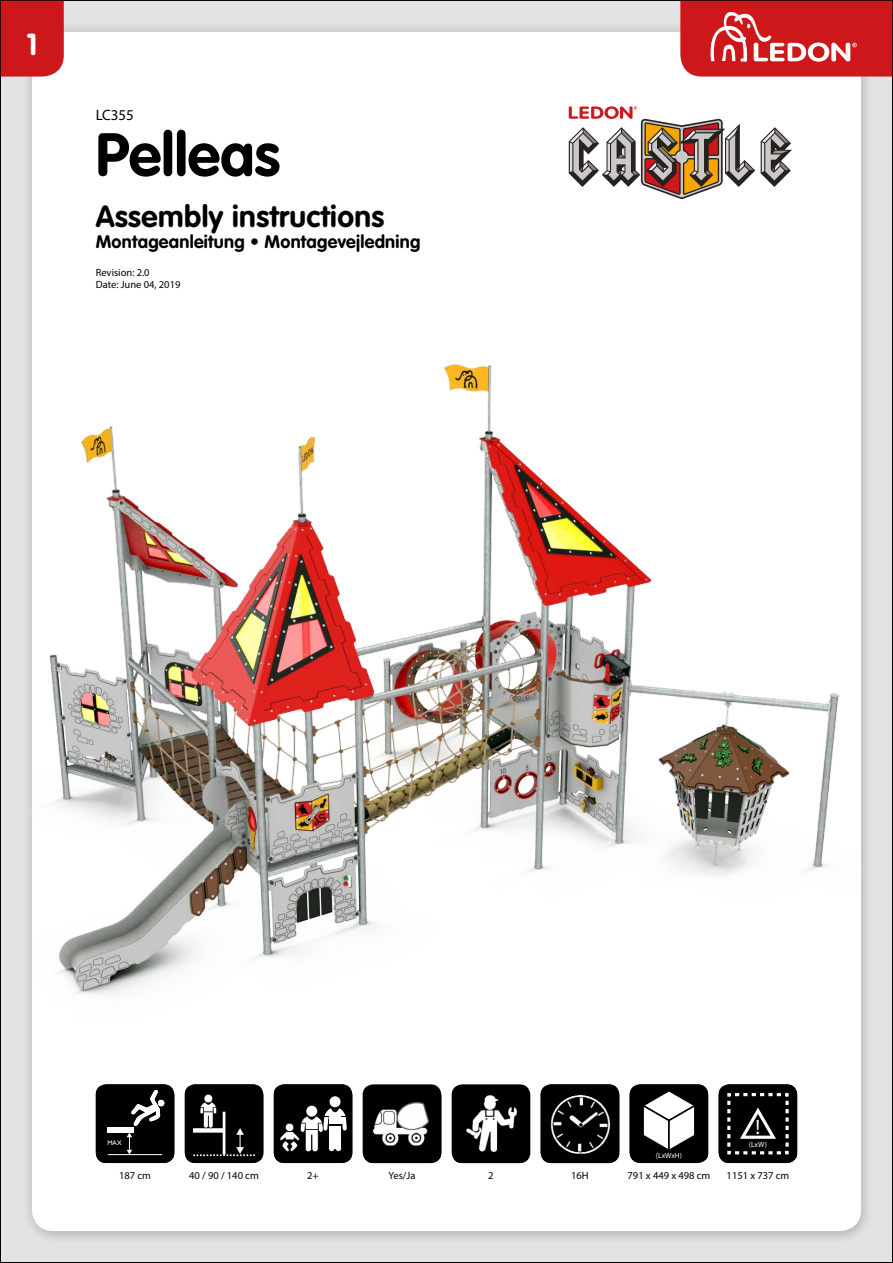
<style>
.page{position:relative;width:893px;height:1263px;background:#e3e3e3}
.page>*{position:absolute;margin:0;border:0;box-sizing:border-box;transform-origin:0 0}
.t1{font:700 60px "VAG Rounded Std";color:#000}
.t2{font:700 30px "VAG Rounded Std";letter-spacing:.015em;color:#000}
.t3{font:700 30px "VAG Rounded Std";color:#fff}
.t4{font:20.85px "Myriad Pro";color:#fff}
.t5{font:700 18px "VAG Rounded Std";letter-spacing:.015em;color:#000}
.t6{font:15px "Myriad Pro";color:#000}
.t7{font:10.5px/12.6px "Myriad Pro";color:#000}
.t8{font:7.5px "Myriad Pro";color:#fff}
.t9{font:6.6px "Gill Sans Std";color:#fff}
</style>
<div class="page">
<div style="left:21px;top:22px;width:852px;height:1222px;background:#000;opacity:.25"></div>
<div style="left:34px;top:34px;width:825px;height:1195px;background:#fff;border-radius:19px"></div>
<img style="left:21px;top:329px;width:852px;height:694px">
<div style="left:3px;top:3px;width:61px;height:74px;background:#cd171a"></div>
<svg style="left:761px;top:127px;width:31px;height:60px"></svg>
<svg style="left:569px;top:106px;width:186px;height:93px"></svg>
<svg style="left:680px;top:3px;width:210px;height:74px"></svg>
<svg style="left:719px;top:1084px;width:78px;height:79px"></svg>
<div style="left:630px;top:1084px;width:78px;height:79px;background:#000;border-radius:11px"></div>
<svg style="left:630px;top:1084px;width:78px;height:76px"></svg>
<svg style="left:96px;top:1084px;width:78px;height:79px"></svg>
<hr style="left:108px;top:1154px;width:54px;height:1px;background:#fff">
<svg style="left:185px;top:1084px;width:78px;height:79px"></svg>
<svg style="left:274px;top:1084px;width:78px;height:79px"></svg>
<div style="left:363px;top:1084px;width:78px;height:79px;background:#000;border-radius:11px"></div>
<img style="left:369px;top:1102px;width:72px;height:61px">
<div style="left:452px;top:1084px;width:78px;height:79px;background:#000;border-radius:11px"></div>
<img style="left:454px;top:1095px;width:74px;height:68px">
<img style="left:541px;top:1084px;width:78px;height:79px">
<h2 class="t3" style="left:26px;top:27px;width:13px">1</h2>
<h3 class="t6" style="left:96px;top:105px;width:40px">LC355</h3>
<h1 class="t1" style="left:96px;top:120px;width:186px">Pelleas</h1>
<h2 class="t2" style="left:96px;top:199px;width:290px">Assembly instructions</h2>
<h3 class="t5" style="left:96px;top:232px;width:326px">Montageanleitung • Montagevejledning</h3>
<p class="t7" style="left:96px;top:266px;width:86px">Revision: 2.0<br>Date: June 04, 2019</p>
<p class="t9" style="left:107px;top:1139px;width:16px">MAX</p>
<p class="t8" style="left:656px;top:1151px;width:27px">(LxWxH)</p>
<p class="t7" style="left:119px;top:1169px;width:33px">187 cm</p>
<p class="t7" style="left:189px;top:1169px;width:71px">40 / 90 / 140 cm</p>
<p class="t7" style="left:307px;top:1169px;width:13px">2+</p>
<p class="t7" style="left:389px;top:1169px;width:28px">Yes/Ja</p>
<p class="t7" style="left:488px;top:1169px;width:7px">2</p>
<p class="t7" style="left:571px;top:1169px;width:19px">16H</p>
<p class="t7" style="left:628px;top:1169px;width:84px">791 x 449 x 498 cm</p>
<h3 class="t4" style="left:756px;top:1114px;width:6px">!</h3>
<p class="t8" style="left:749px;top:1140px;width:20px">(LxW)</p>
<p class="t7" style="left:727px;top:1169px;width:64px">1151 x 737 cm</p>
</div>
